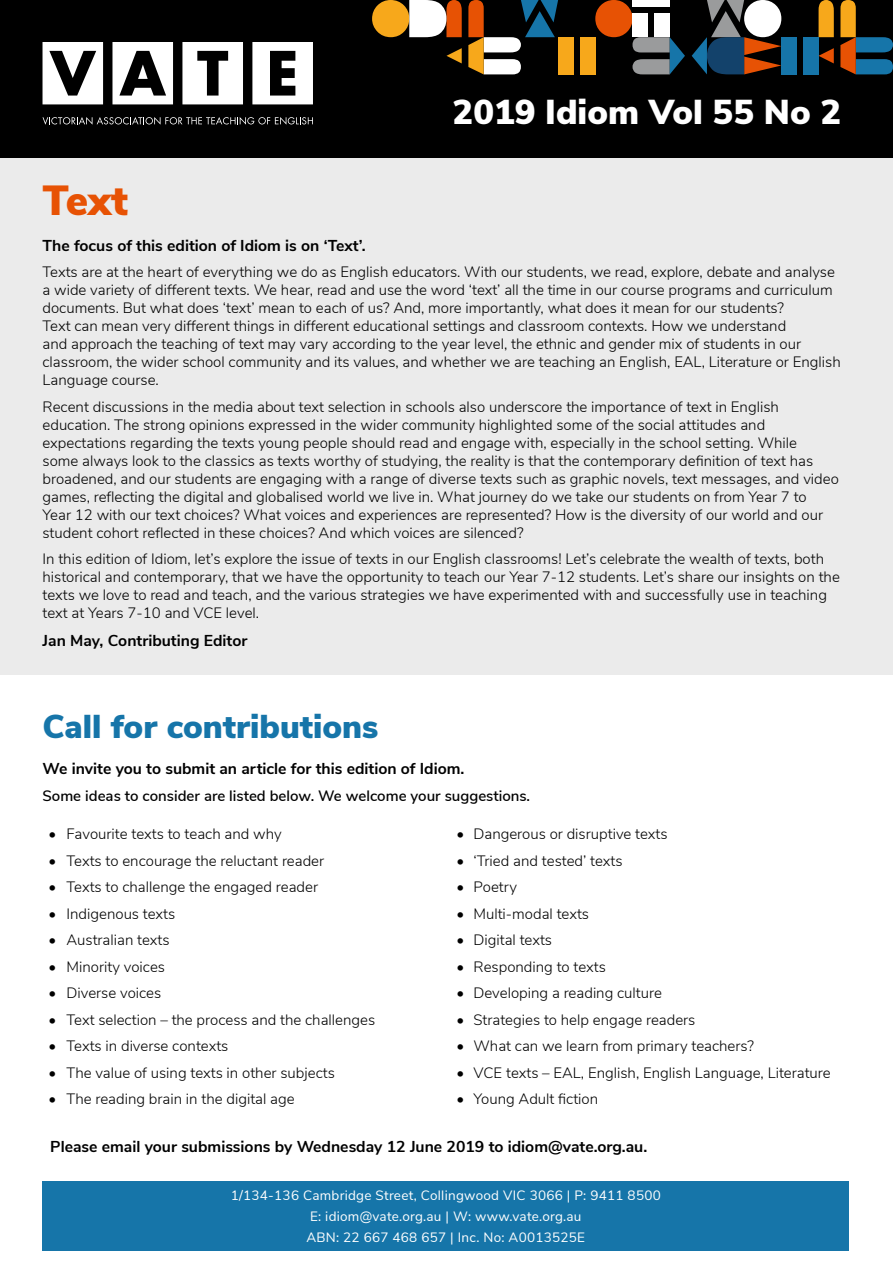
<style>
.page{position:relative;width:893px;height:1263px;background:#fff}
.page>*{position:absolute;margin:0;border:0;box-sizing:border-box;transform-origin:0 0}
.t1{font:900 42px "Nunito Sans";color:#e75204}
.t2{font:900 34.5px "Nunito Sans";color:#fff}
.t3{font:900 33px "Nunito Sans";color:#1675a9}
.t4{font:700 15.75px "Nunito Sans";color:#000}
.t5{font:300 15px/18px "Nunito Sans";color:#000}
.t6{font:600 15px "Nunito Sans";color:#000}
.t7{font:13.5px/21px "Nunito Sans";letter-spacing:.02em;color:#fff;text-align:center}
</style>
<div class="page">
<div style="left:0;top:158px;width:893px;height:517px;background:#ebebeb"></div>
<div style="left:43px;top:1181px;width:806px;height:70px;background:#1675a9"></div>
<div style="left:0;top:0;width:893px;height:158px;background:#000"></div>
<svg style="left:43px;top:42px;width:60px;height:62px"></svg>
<svg style="left:112px;top:42px;width:61px;height:62px"></svg>
<svg style="left:182px;top:42px;width:61px;height:62px"></svg>
<svg style="left:252px;top:42px;width:61px;height:62px"></svg>
<svg style="left:43px;top:117px;width:270px;height:8px"></svg>
<svg style="left:819px;top:0;width:15px;height:37px"></svg>
<div style="left:781px;top:37px;width:16px;height:37px;background:#1675a9"></div>
<div style="left:803px;top:37px;width:16px;height:37px;background:#1675a9"></div>
<svg style="left:819px;top:48px;width:15px;height:15px"></svg>
<svg style="left:840px;top:0;width:53px;height:74px"></svg>
<div style="left:558px;top:37px;width:15px;height:37px;background:#f7a81b"></div>
<div style="left:580px;top:37px;width:15px;height:37px;background:#f7a81b"></div>
<svg style="left:372px;top:0;width:90px;height:37px;background:#d5a368"></svg>
<svg style="left:446px;top:48px;width:16px;height:15px"></svg>
<svg style="left:468px;top:0;width:90px;height:74px"></svg>
<svg style="left:692px;top:0;width:89px;height:74px"></svg>
<svg style="left:595px;top:0;width:90px;height:74px"></svg>
<h2 class="t2" style="left:453px;top:87px;width:390px">2019 Idiom Vol 55 No 2</h2>
<h1 class="t1" style="left:43px;top:169px;width:87px">Text</h1>
<p class="t4" style="left:43px;top:234px;width:325px">The focus of this edition of Idiom is on ‘Text’.</p>
<p class="t5" style="left:43px;top:262px;width:800px">Texts are at the heart of everything we do as English educators. With our students, we read, explore, debate and analyse a wide variety of different texts. We hear, read and use the word ‘text’ all the time in our course programs and curriculum documents. But what does ‘text’ mean to each of us? And, more importantly, what does it mean for our students?<br>Text can mean very different things in different educational settings and classroom contexts. How we understand<br>and approach the teaching of text may vary according to the year level, the ethnic and gender mix of students in our classroom, the wider school community and its values, and whether we are teaching an English, EAL, Literature or English Language course.</p>
<p class="t5" style="left:43px;top:396px;width:798px">Recent discussions in the media about text selection in schools also underscore the importance of text in English education. The strong opinions expressed in the wider community highlighted some of the social attitudes and expectations regarding the texts young people should read and engage with, especially in the school setting. While<br>some always look to the classics as texts worthy of studying, the reality is that the contemporary definition of text has broadened, and our students are engaging with a range of diverse texts such as graphic novels, text messages, and video games, reflecting the digital and globalised world we live in. What journey do we take our students on from Year 7 to Year 12 with our text choices? What voices and experiences are represented? How is the diversity of our world and our student cohort reflected in these choices? And which voices are silenced?</p>
<p class="t5" style="left:43px;top:549px;width:799px">In this edition of Idiom, let’s explore the issue of texts in our English classrooms! Let’s celebrate the wealth of texts, both historical and contemporary, that we have the opportunity to teach our Year 7-12 students. Let’s share our insights on the texts we love to read and teach, and the various strategies we have experimented with and successfully use in teaching text at Years 7-10 and VCE level.</p>
<p class="t4" style="left:43px;top:628px;width:206px">Jan May, Contributing Editor</p>
<h3 class="t3" style="left:43px;top:702px;width:337px">Call for contributions</h3>
<p class="t4" style="left:43px;top:757px;width:423px">We invite you to submit an article for this edition of Idiom.</p>
<p class="t6" style="left:43px;top:784px;width:489px">Some ideas to consider are listed below. We welcome your suggestions.</p>
<p class="t5" style="left:49px;top:824px;width:235px">• Favourite texts to teach and why</p>
<p class="t5" style="left:49px;top:851px;width:277px">• Texts to encourage the reluctant reader</p>
<p class="t5" style="left:49px;top:877px;width:271px">• Texts to challenge the engaged reader</p>
<p class="t5" style="left:49px;top:904px;width:128px">• Indigenous texts</p>
<p class="t5" style="left:49px;top:930px;width:123px">• Australian texts</p>
<p class="t5" style="left:49px;top:957px;width:118px">• Minority voices</p>
<p class="t5" style="left:49px;top:983px;width:114px">• Diverse voices</p>
<p class="t5" style="left:49px;top:1010px;width:328px">• Text selection – the process and the challenges</p>
<p class="t5" style="left:49px;top:1036px;width:181px">• Texts in diverse contexts</p>
<p class="t5" style="left:49px;top:1063px;width:288px">• The value of using texts in other subjects</p>
<p class="t5" style="left:49px;top:1089px;width:248px">• The reading brain in the digital age</p>
<p class="t5" style="left:456px;top:824px;width:213px">• Dangerous or disruptive texts</p>
<p class="t5" style="left:456px;top:851px;width:168px">• ‘Tried and tested’ texts</p>
<p class="t5" style="left:456px;top:877px;width:62px">• Poetry</p>
<p class="t5" style="left:456px;top:904px;width:134px">• Multi-modal texts</p>
<p class="t5" style="left:456px;top:930px;width:97px">• Digital texts</p>
<p class="t5" style="left:456px;top:957px;width:151px">• Responding to texts</p>
<p class="t5" style="left:456px;top:983px;width:207px">• Developing a reading culture</p>
<p class="t5" style="left:456px;top:1010px;width:240px">• Strategies to help engage readers</p>
<p class="t5" style="left:456px;top:1036px;width:299px">• What can we learn from primary teachers?</p>
<p class="t5" style="left:456px;top:1063px;width:376px">• VCE texts – EAL, English, English Language, Literature</p>
<p class="t5" style="left:456px;top:1089px;width:143px">• Young Adult fiction</p>
<p class="t4" style="left:50px;top:1134px;width:598px">Please email your submissions by Wednesday 12 June 2019 to idiom@vate.org.au.</p>
<p class="t7" style="left:231px;top:1184px;width:432px">1/134-136 Cambridge Street, Collingwood VIC 3066 | P: 9411 8500<br>E: idiom@vate.org.au | W: www.vate.org.au<br>ABN: 22 667 468 657 | Inc. No: A0013525E</p>
</div>
